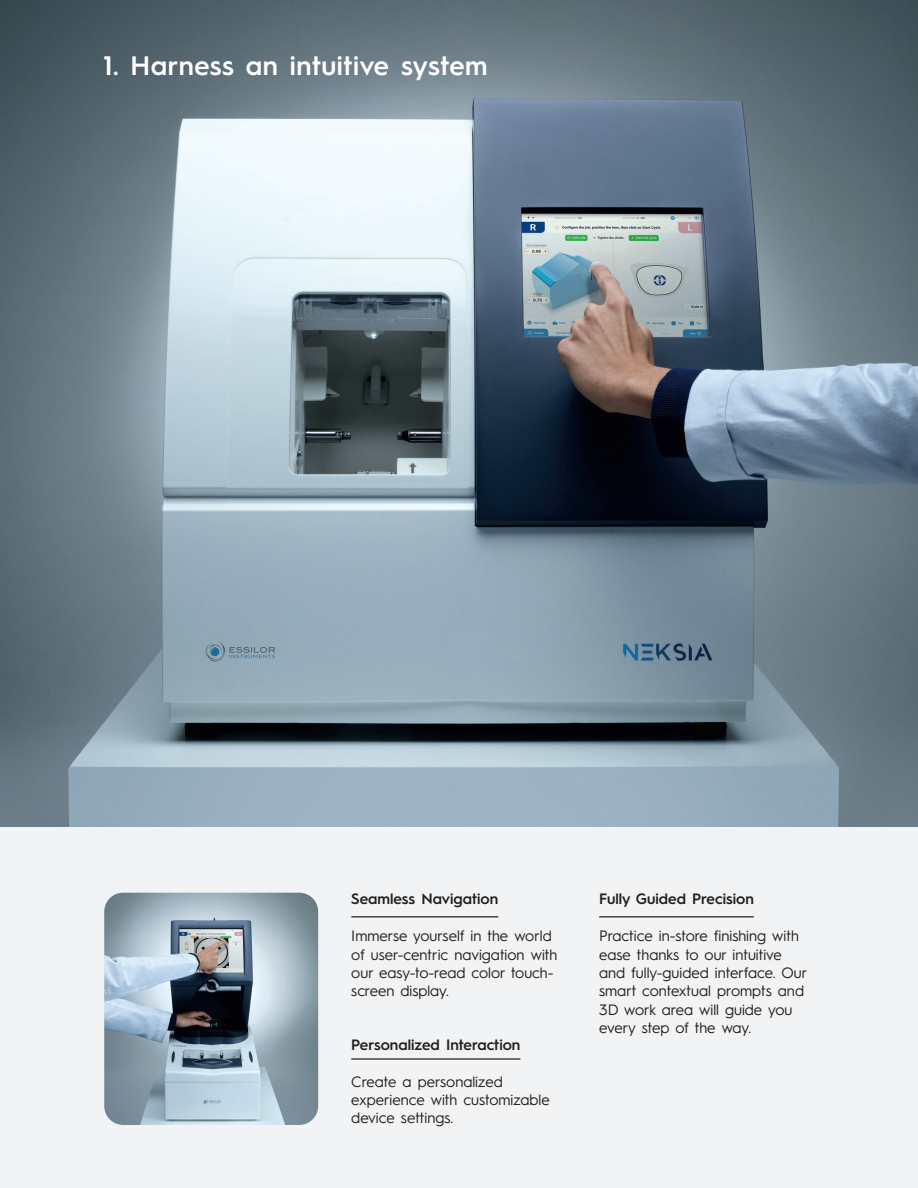
<style>
.page{position:relative;width:918px;height:1188px;background:#f2f3f4}
.page>*{position:absolute;margin:0;border:0;box-sizing:border-box;transform-origin:0 0}
.t1{font:600 26.7px "Hurme Geometric Sans 1";letter-spacing:.02em;color:#fff}
.t2{font:15px/18.5px "Hurme Geometric Sans 1";color:#231f20}
.t3{font:600 15px "Hurme Geometric Sans 1";color:#231f20}
</style>
<div class="page">
<img style="left:0;top:0;width:918px;height:826px">
<img style="left:104px;top:893px;width:214px;height:232px">
<hr style="left:351px;top:916px;width:147px;height:1px;background:#231f20">
<hr style="left:351px;top:1058px;width:169px;height:2px;background:#231f20">
<hr style="left:599px;top:916px;width:155px;height:1px;background:#231f20">
<p class="t1" style="left:104px;top:47px;width:385px">1. Harness an intuitive system</p>
<p class="t3" style="left:351px;top:889px;width:148px">Seamless Navigation</p>
<p class="t2" style="left:351px;top:926px;width:208px">Immerse yourself in the world of user-centric navigation with our easy-to-read color touch&shy;screen display.</p>
<p class="t3" style="left:351px;top:1034px;width:171px">Personalized Interaction</p>
<p class="t2" style="left:351px;top:1071px;width:200px">Create a personalized experience with customizable device settings.</p>
<p class="t3" style="left:599px;top:889px;width:156px">Fully Guided Precision</p>
<p class="t2" style="left:599px;top:926px;width:209px">Practice in-store finishing with ease thanks to our intuitive and fully-guided interface. Our smart contextual prompts and<br>3D work area will guide you every step of the way.</p>
</div>
